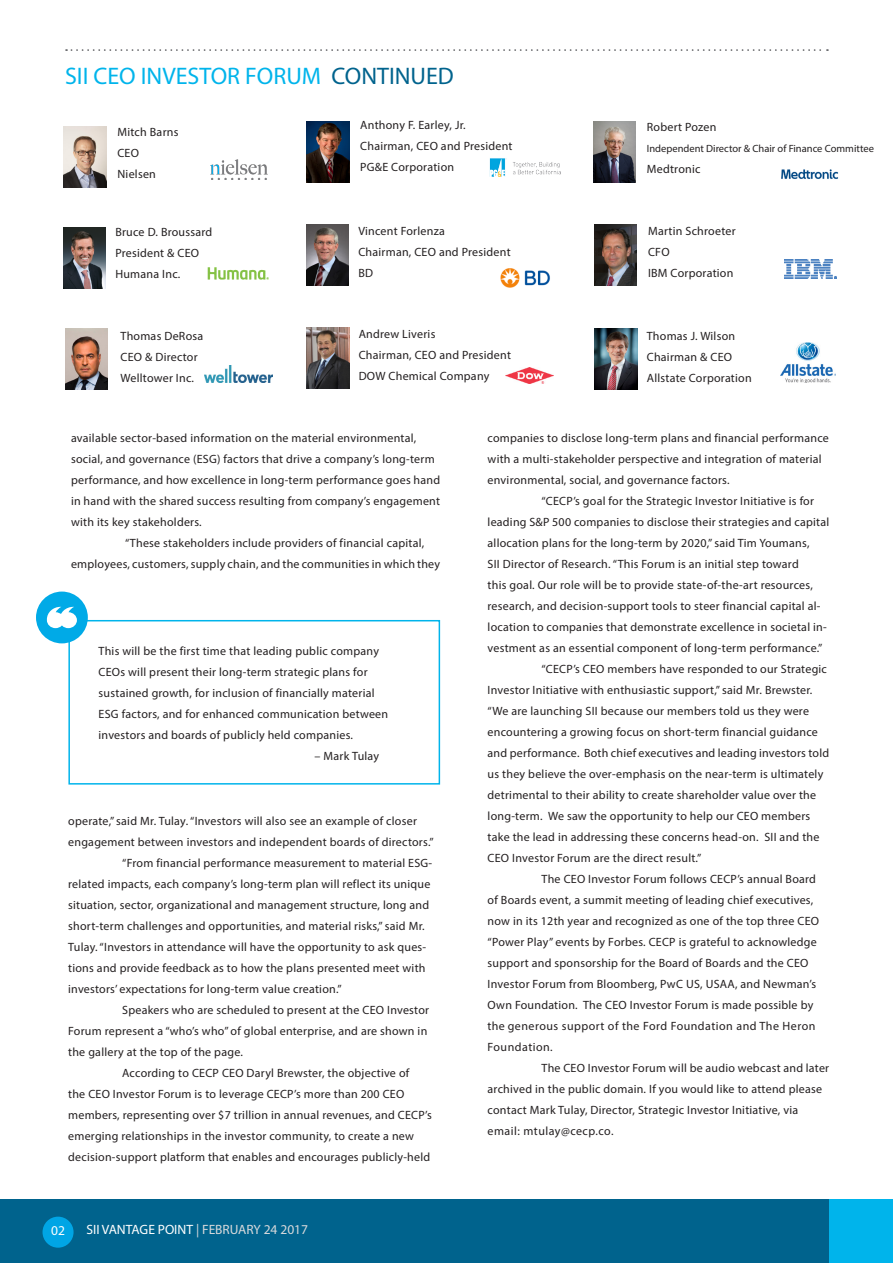
<style>
.page{position:relative;width:893px;height:1263px;background:#fff}
.page>*{position:absolute;margin:0;border:0;box-sizing:border-box;transform-origin:0 0}
.t1{font:24px "Myriad Pro";color:#00b4eb}
.t2{font:13.5px "Myriad Pro";color:#fff}
.t3{font:12px/21px "Myriad Pro";letter-spacing:.02em;color:#231f20}
.t4{font:10.5px "Myriad Pro";color:#231f20}
.s1{color:#00638d}
.s2{color:#d8d9db}
</style>
<div class="page">
<svg style="left:66px;top:49px;width:762px;height:2px"></svg>
<div style="left:0;top:1199px;width:893px;height:64px;background:#00638d"></div>
<div style="left:829px;top:1199px;width:64px;height:64px;background:#00b4eb"></div>
<div style="left:43px;top:1216px;width:31px;height:32px;background:#00a5e5;border-radius:50%"></div>
<img style="left:595px;top:328px;width:42px;height:61px">
<img style="left:306px;top:224px;width:43px;height:61px">
<img style="left:63px;top:227px;width:43px;height:61px">
<img style="left:306px;top:327px;width:43px;height:61px">
<img style="left:594px;top:224px;width:43px;height:61px">
<img style="left:64px;top:126px;width:42px;height:61px">
<img style="left:306px;top:121px;width:43px;height:61px">
<img style="left:593px;top:121px;width:43px;height:61px">
<img style="left:65px;top:328px;width:43px;height:61px">
<div style="left:68px;top:620px;width:372px;height:164px;border:2px solid #00b4eb"></div>
<div style="left:36px;top:591px;width:52px;height:52px;background:#00aae7;border-radius:50%"></div>
<svg style="left:47px;top:607px;width:30px;height:21px"></svg>
<img style="left:210px;top:159px;width:58px;height:20px">
<img style="left:207px;top:267px;width:62px;height:13px">
<img style="left:204px;top:365px;width:69px;height:17px">
<img style="left:489px;top:158px;width:72px;height:19px">
<img style="left:500px;top:268px;width:50px;height:20px">
<img style="left:505px;top:367px;width:48px;height:16px">
<img style="left:781px;top:169px;width:58px;height:10px">
<img style="left:784px;top:259px;width:52px;height:20px">
<img style="left:780px;top:343px;width:55px;height:39px">
<p class="t1" style="left:65px;top:61px;width:390px">SII CEO INVESTOR FORUM <span class="s1">CONTINUED</span></p>
<p class="t3" style="left:117px;top:121px;width:63px">Mitch Barns</p>
<p class="t3" style="left:117px;top:142px;width:23px">CEO</p>
<p class="t3" style="left:117px;top:163px;width:40px">Nielsen</p>
<p class="t3" style="left:115px;top:221px;width:98px">Bruce D. Broussard</p>
<p class="t3" style="left:115px;top:242px;width:85px">President &amp; CEO</p>
<p class="t3" style="left:115px;top:263px;width:67px">Humana Inc.</p>
<p class="t3" style="left:121px;top:325px;width:84px">Thomas DeRosa</p>
<p class="t3" style="left:121px;top:346px;width:79px">CEO &amp; Director</p>
<p class="t3" style="left:121px;top:367px;width:75px">Welltower Inc.</p>
<p class="t3" style="left:360px;top:114px;width:107px">Anthony F. Earley, Jr.</p>
<p class="t3" style="left:360px;top:135px;width:154px">Chairman, CEO and President</p>
<p class="t3" style="left:360px;top:156px;width:95px">PG&amp;E Corporation</p>
<p class="t3" style="left:358px;top:220px;width:88px">Vincent Forlenza</p>
<p class="t3" style="left:358px;top:241px;width:154px">Chairman, CEO and President</p>
<p class="t3" style="left:358px;top:262px;width:16px">BD</p>
<p class="t3" style="left:359px;top:323px;width:78px">Andrew Liveris</p>
<p class="t3" style="left:359px;top:344px;width:154px">Chairman, CEO and President</p>
<p class="t3" style="left:359px;top:365px;width:132px">DOW Chemical Company</p>
<p class="t3" style="left:647px;top:116px;width:71px">Robert Pozen</p>
<p class="t4" style="left:647px;top:142px;width:229px">Independent Director &amp; Chair of Finance Committee</p>
<p class="t3" style="left:647px;top:158px;width:55px">Medtronic</p>
<p class="t3" style="left:648px;top:220px;width:89px">Martin Schroeter</p>
<p class="t3" style="left:648px;top:241px;width:23px">CFO</p>
<p class="t3" style="left:648px;top:262px;width:87px">IBM Corporation</p>
<p class="t3" style="left:647px;top:325px;width:90px">Thomas J. Wilson</p>
<p class="t3" style="left:647px;top:346px;width:87px">Chairman &amp; CEO</p>
<p class="t3" style="left:647px;top:367px;width:106px">Allstate Corporation</p>
<p class="t3" style="left:71px;top:428px;width:371px">available sector-based information on the material environmental, social, and governance (ESG) factors that drive a company’s long-term performance, and how excellence in long-term performance goes hand in hand with the shared success resulting from company’s engagement with its key stakeholders.</p>
<p class="t3" style="left:71px;top:533px;width:371px;text-indent:54px">“These stakeholders include providers of financial capital, employees, customers, supply chain, and the communities in which they</p>
<p class="t3" style="left:99px;top:640px;width:291px">This will be the first time that leading public company CEOs will present their long-term strategic plans for sustained growth, for inclusion of financially material ESG factors, and for enhanced communication between investors and boards of publicly held companies.</p>
<p class="t3" style="left:315px;top:745px;width:66px">– Mark Tulay</p>
<p class="t3" style="left:68px;top:810px;width:367px">operate,” said Mr. Tulay. “Investors will also see an example of closer engagement between investors and independent boards of directors.”</p>
<p class="t3" style="left:68px;top:852px;width:366px;text-indent:54px">“From financial performance measurement to material ESG&shy;related impacts, each company’s long-term plan will reflect its unique situation, sector, organizational and management structure, long and short-term challenges and opportunities, and material risks,” said Mr.<br>Tulay. “Investors in attendance will have the opportunity to ask ques&shy;tions and provide feedback as to how the plans presented meet with investors’ expectations for long-term value creation.”</p>
<p class="t3" style="left:68px;top:999px;width:362px;text-indent:54px">Speakers who are scheduled to present at the CEO Investor<br>Forum represent a “who’s who” of global enterprise, and are shown in the gallery at the top of the page.</p>
<p class="t3" style="left:68px;top:1062px;width:365px;text-indent:54px">According to CECP CEO Daryl Brewster, the objective of<br>the CEO Investor Forum is to leverage CECP’s more than 200 CEO members, representing over $7 trillion in annual revenues, and CECP’s emerging relationships in the investor community, to create a new decision-support platform that enables and encourages publicly-held</p>
<p class="t2" style="left:51px;top:1222px;width:15px">02</p>
<p class="t2" style="left:86px;top:1221px;width:223px">SII VANTAGE POINT <span class="s2">| FEBRUARY 24 2017</span></p>
<p class="t3" style="left:488px;top:428px;width:343px">companies to disclose long-term plans and financial performance with a multi-stakeholder perspective and integration of material environmental, social, and governance factors.</p>
<p class="t3" style="left:488px;top:491px;width:343px;text-indent:54px">“CECP’s goal for the Strategic Investor Initiative is for leading S&amp;P 500 companies to disclose their strategies and capital allocation plans for the long-term by 2020,” said Tim Youmans,<br>SII Director of Research. “This Forum is an initial step toward<br>this goal. Our role will be to provide state-of-the-art resources, research, and decision-support tools to steer financial capital al&shy;location to companies that demonstrate excellence in societal in&shy;vestment as an essential component of long-term performance.”</p>
<p class="t3" style="left:488px;top:659px;width:343px;text-indent:54px">“CECP’s CEO members have responded to our Strategic Investor Initiative with enthusiastic support,” said Mr. Brewster. “We are launching SII because our members told us they were encountering a growing focus on short-term financial guidance and performance. Both chief executives and leading investors told us they believe the over-emphasis on the near-term is ultimately detrimental to their ability to create shareholder value over the long-term. We saw the opportunity to help our CEO members take the lead in addressing these concerns head-on. SII and the CEO Investor Forum are the direct result.”</p>
<p class="t3" style="left:488px;top:869px;width:333px;text-indent:54px">The CEO Investor Forum follows CECP’s annual Board of Boards event, a summit meeting of leading chief executives, now in its 12th year and recognized as one of the top three CEO “Power Play” events by Forbes. CECP is grateful to acknowledge support and sponsorship for the Board of Boards and the CEO Investor Forum from Bloomberg, PwC US, USAA, and Newman’s Own Foundation. The CEO Investor Forum is made possible by the generous support of the Ford Foundation and The Heron Foundation.</p>
<p class="t3" style="left:488px;top:1058px;width:343px;text-indent:54px">The CEO Investor Forum will be audio webcast and later archived in the public domain. If you would like to attend please contact Mark Tulay, Director, Strategic Investor Initiative, via email: mtulay@cecp.co.</p>
</div>
